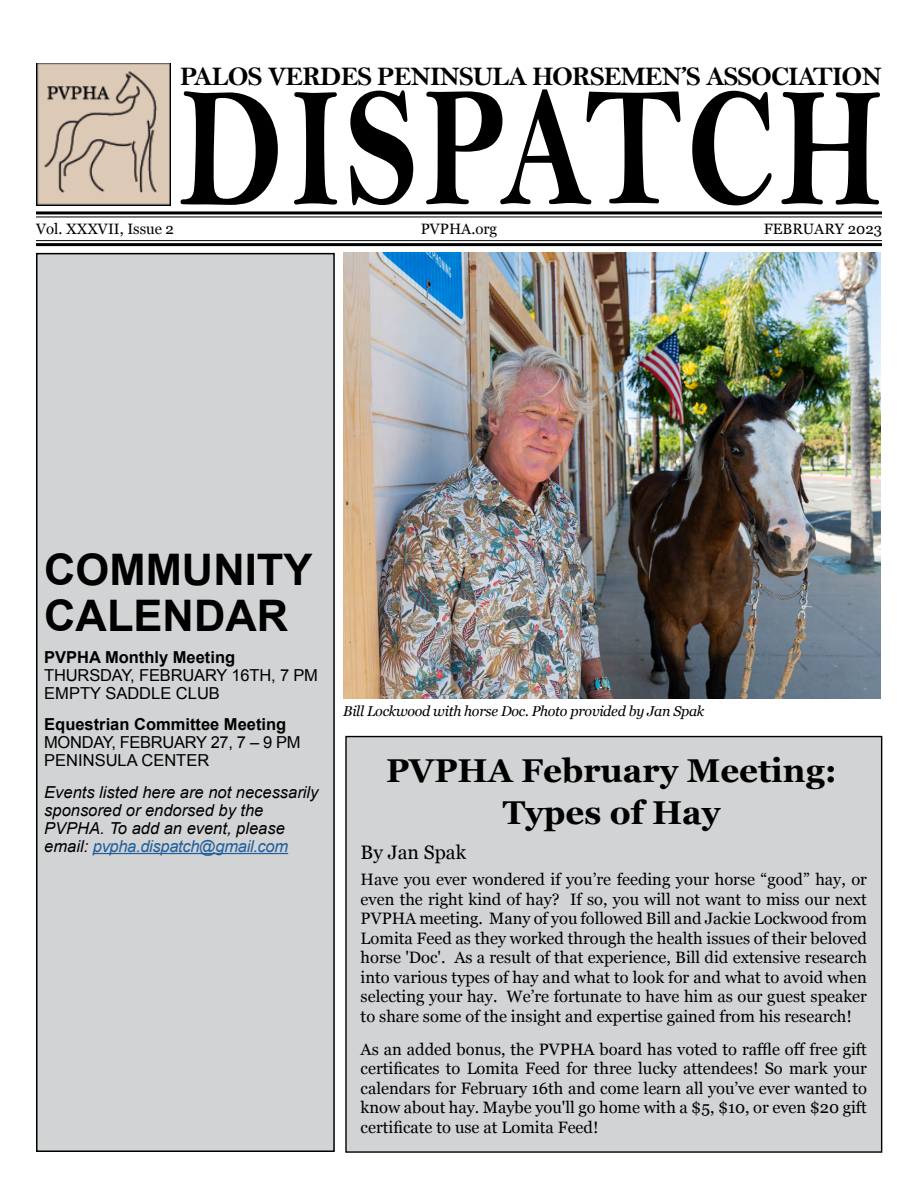
<style>
.page{position:relative;width:918px;height:1188px;background:#fff}
.page>*{position:absolute;margin:0;border:0;box-sizing:border-box;transform-origin:0 0}
.t1{font:171.6px "Bell MT Bold";letter-spacing:.04em;color:#000;scale:.77 1}
.t2{font:700 43.5px/46.5px "Arial";color:#000}
.t3{font:700 33px/42px "Georgia";color:#000;text-align:center}
.t4{font:27px "Bell MT Bold";letter-spacing:-.035em;color:#000}
.t5{font:19.5px "Georgia";color:#000}
.t6{font:16.5px/19.5px "Georgia";color:#000;text-align:justify}
.t7{font:italic 16.5px/18px "Arial";color:#000}
.t8{font:16.5px/18px "Arial";letter-spacing:-.01em;color:#000}
.t9{font:700 16.5px "Arial";color:#000}
.t10{font:15px "Georgia";color:#000}
.t11{font:italic 14.25px "Georgia";letter-spacing:-.02em;color:#000}
.s1{color:#215e9e}
</style>
<div class="page">
<div style="left:37px;top:254px;width:297px;height:897px;background:#d1d3d4"></div>
<hr style="left:93px;top:853px;width:195px;height:1px;background:#215e9e">
<div style="left:36px;top:253px;width:299px;height:899px;border:2px solid #000"></div>
<hr style="left:36px;top:240px;width:846px;height:1px;background:#000">
<hr style="left:36px;top:243px;width:846px;height:3px;background:#000">
<hr style="left:36px;top:211px;width:846px;height:3px;background:#000">
<hr style="left:36px;top:216px;width:846px;height:1px;background:#000">
<img style="left:36px;top:63px;width:135px;height:142px">
<div style="left:346px;top:737px;width:536px;height:415px;background:#d1d3d4"></div>
<img style="left:343px;top:253px;width:538px;height:446px">
<h3 class="t4" style="left:180px;top:60px;width:704px">PALOS VERDES PENINSULA HORSEMEN’S ASSOCIATION</h3>
<h1 class="t1" style="left:180px;top:46px;width:913px">DISPATCH</h1>
<p class="t10" style="left:36px;top:218px;width:140px">Vol. XXXVII, Issue 2</p>
<p class="t10" style="left:421px;top:218px;width:78px">PVPHA.org</p>
<p class="t10" style="left:764px;top:218px;width:120px">FEBRUARY 2023</p>
<h2 class="t2" style="left:44px;top:548px;width:270px">COMMUNITY<br>CALENDAR</h2>
<p class="t9" style="left:44px;top:646px;width:192px">PVPHA Monthly Meeting</p>
<p class="t8" style="left:44px;top:666px;width:275px">THURSDAY, FEBRUARY 16TH, 7 PM<br>EMPTY SADDLE CLUB</p>
<p class="t9" style="left:44px;top:714px;width:244px">Equestrian Committee Meeting</p>
<p class="t8" style="left:44px;top:734px;width:258px">MONDAY, FEBRUARY 27, 7 – 9 PM<br>PENINSULA CENTER</p>
<p class="t7" style="left:44px;top:783px;width:276px">Events listed here are not necessarily sponsored or endorsed by the PVPHA. To add an event, please email: <span class="s1">pvpha.dispatch@gmail.com</span></p>
<p class="t11" style="left:343px;top:700px;width:363px">Bill Lockwood with horse Doc. Photo provided by Jan Spak</p>
<h3 class="t3" style="left:386px;top:747px;width:452px">PVPHA February Meeting:<br>Types of Hay</h3>
<p class="t5" style="left:361px;top:838px;width:107px">By Jan Spak</p>
<p class="t6" style="left:361px;top:869px;width:508px">Have you ever wondered if you’re feeding your horse “good” hay, or even the right kind of hay? If so, you will not want to miss our next PVPHA meeting. Many of you followed Bill and Jackie Lockwood from Lomita Feed as they worked through the health issues of their beloved horse 'Doc'. As a result of that experience, Bill did extensive research into various types of hay and what to look for and what to avoid when selecting your hay. We’re fortunate to have him as our guest speaker to share some of the insight and expertise gained from his research!</p>
<p class="t6" style="left:361px;top:1039px;width:508px">As an added bonus, the PVPHA board has voted to raffle off free gift certificates to Lomita Feed for three lucky attendees! So mark your calendars for February 16th and come learn all you’ve ever wanted to know about hay. Maybe you'll go home with a $5, $10, or even $20 gift certificate to use at Lomita Feed!</p>
</div>
